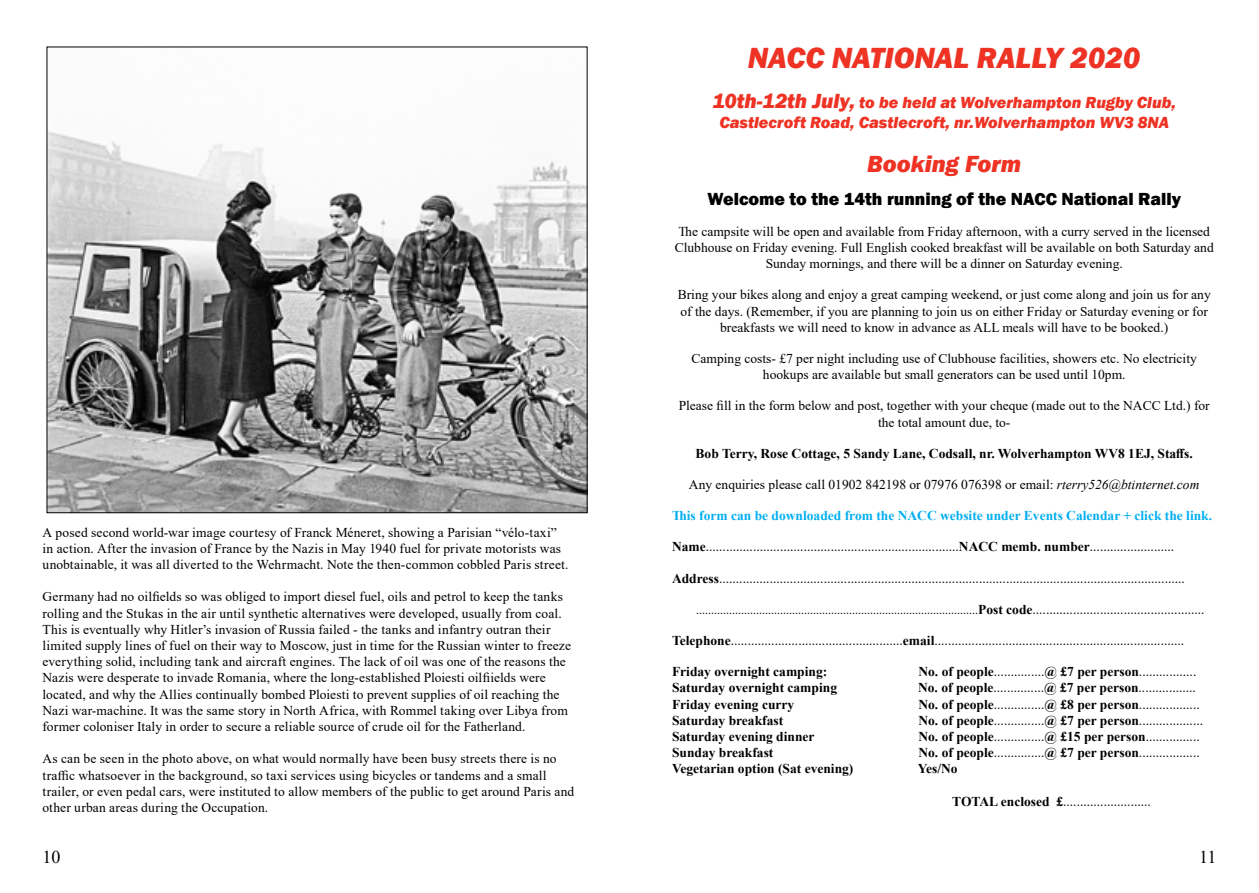
<style>
.page{position:relative;width:1259px;height:893px;background:#fff}
.page>*{position:absolute;margin:0;border:0;box-sizing:border-box;transform-origin:0 0}
.t1{font:italic 800 30px "Franklin Gothic";color:#ee3224}
.t2{font:italic 800 24px "Franklin Gothic";color:#ee3224}
.t3{font:800 18px "Franklin Gothic";color:#000}
.t4{font:18px "Times New Roman";color:#000}
.t5{font:italic 800 16.5px/19.8px "Franklin Gothic";color:#ee3224;text-align:center}
.t6{font:13.5px/16.2px "Times New Roman";color:#000;text-align:center}
.t7{font:700 13.5px "Times New Roman";color:#000}
.t8{font:700 13.5px "Times New Roman";color:#00aeef}
.t9{font:12px "Times New Roman";color:#000}
.s1{font-size:21px}
.s2{font-style:italic}
.s3{font-weight:700}
.s4{font-weight:700;font-size:13.5px}
.s5{font-size:13.5px}
</style>
<div class="page">
<img style="left:49px;top:131px;width:536px;height:380px">
<p class="t6" style="left:43px;top:524px;width:527px;text-align:left">A posed second world-war image courtesy of Franck Méneret, showing a Parisian “vélo-taxi” in action. After the invasion of France by the Nazis in May 1940 fuel for private motorists was unobtainable, it was all diverted to the Wehrmacht. Note the then-common cobbled Paris street.</p>
<p class="t6" style="left:43px;top:588px;width:530px;text-align:left">Germany had no oilfields so was obliged to import diesel fuel, oils and petrol to keep the tanks rolling and the Stukas in the air until synthetic alternatives were developed, usually from coal.<br>This is eventually why Hitler’s invasion of Russia failed - the tanks and infantry outran their limited supply lines of fuel on their way to Moscow, just in time for the Russian winter to freeze everything solid, including tank and aircraft engines. The lack of oil was one of the reasons the Nazis were desperate to invade Romania, where the long-established Ploiesti oilfiields were located, and why the Allies continually bombed Ploiesti to prevent supplies of oil reaching the Nazi war-machine. It was the same story in North Africa, with Rommel taking over Libya from former coloniser Italy in order to secure a reliable source of crude oil for the Fatherland.</p>
<p class="t6" style="left:43px;top:750px;width:533px;text-align:left">As can be seen in the photo above, on what would normally have been busy streets there is no traffic whatsoever in the background, so taxi services using bicycles or tandems and a small trailer, or even pedal cars, were instituted to allow members of the public to get around Paris and other urban areas during the Occupation.</p>
<h1 class="t1" style="left:748px;top:38px;width:394px">NACC NATIONAL RALLY 2020</h1>
<p class="t5" style="left:712px;top:93px;width:465px"><span class="s1">10th-12th July,</span> to be held at Wolverhampton Rugby Club,<br>Castlecroft Road, Castlecroft, nr.Wolverhampton WV3 8NA</p>
<h2 class="t2" style="left:867px;top:148px;width:155px">Booking Form</h2>
<h3 class="t3" style="left:707px;top:187px;width:475px">Welcome to the 14th running of the NACC National Rally</h3>
<p class="t6" style="left:675px;top:223px;width:540px">The campsite will be open and available from Friday afternoon, with a curry served in the licensed<br>Clubhouse on Friday evening. Full English cooked breakfast will be available on both Saturday and<br>Sunday mornings, and there will be a dinner on Saturday evening.</p>
<p class="t6" style="left:678px;top:286px;width:534px">Bring your bikes along and enjoy a great camping weekend, or just come along and join us for any of the days. (Remember, if you are planning to join us on either Friday or Saturday evening or for breakfasts we will need to know in advance as ALL meals will have to be booked.)</p>
<p class="t6" style="left:691px;top:350px;width:507px">Camping costs- £7 per night including use of Clubhouse facilities, showers etc. No electricity hookups are available but small generators can be used until 10pm.</p>
<p class="t6" style="left:678px;top:397px;width:532px">Please fill in the form below and post, together with your cheque (made out to the NACC Ltd.) for the total amount due, to-</p>
<p class="t7" style="left:695px;top:444px;width:499px">Bob Terry, Rose Cottage, 5 Sandy Lane, Codsall, nr. Wolverhampton WV8 1EJ, Staffs.</p>
<p class="t6" style="left:689px;top:476px;width:512px">Any enquiries please call 01902 842198 or 07976 076398 or email: <span class="s2">rterry526@btinternet.com</span></p>
<p class="t8" style="left:672px;top:506px;width:542px">This form can be downloaded from the NACC website under Events Calendar + click the link.</p>
<p class="t6" style="left:672px;top:538px;width:504px"><span class="s3">Name</span>...........................................................................<span class="s3">NACC memb. number</span>.........................</p>
<p class="t6" style="left:672px;top:570px;width:514px"><span class="s3">Address</span>..........................................................................................................................................</p>
<p class="t9" style="left:696px;top:601px;width:510px">..............................................................................................<span class="s4">Post code</span><span class="s5">...................................................</span></p>
<p class="t6" style="left:672px;top:632px;width:514px"><span class="s3">Telephone</span>...................................................<span class="s3">email</span>..........................................................................</p>
<p class="t7" style="left:672px;top:662px;width:157px">Friday overnight camping:</p>
<p class="t6" style="left:918px;top:663px;width:279px"><span class="s3">No. of people</span>...............<span class="s3">@ £7 per person</span>.................</p>
<p class="t7" style="left:672px;top:678px;width:167px">Saturday overnight camping</p>
<p class="t6" style="left:918px;top:679px;width:279px"><span class="s3">No. of people</span>...............<span class="s3">@ £7 per person</span>.................</p>
<p class="t7" style="left:672px;top:694px;width:124px">Friday evening curry</p>
<p class="t6" style="left:918px;top:696px;width:283px"><span class="s3">No. of people</span>...............<span class="s3">@ £8 per person</span>..................</p>
<p class="t7" style="left:672px;top:711px;width:113px">Saturday breakfast</p>
<p class="t6" style="left:918px;top:712px;width:286px"><span class="s3">No. of people</span>...............<span class="s3">@ £7 per person</span>...................</p>
<p class="t7" style="left:672px;top:727px;width:144px">Saturday evening dinner</p>
<p class="t6" style="left:918px;top:728px;width:283px"><span class="s3">No. of people</span>...............<span class="s3">@ £15 per person</span>................</p>
<p class="t7" style="left:672px;top:743px;width:103px">Sunday breakfast</p>
<p class="t6" style="left:918px;top:744px;width:283px"><span class="s3">No. of people</span>...............<span class="s3">@ £7 per person</span>..................</p>
<p class="t7" style="left:672px;top:759px;width:183px">Vegetarian option (Sat evening)</p>
<p class="t7" style="left:918px;top:759px;width:41px">Yes/No</p>
<p class="t6" style="left:952px;top:793px;width:200px"><span class="s3">TOTAL enclosed £</span>..........................</p>
<h3 class="t4" style="left:43px;top:844px;width:19px">10</h3>
<h3 class="t4" style="left:1199px;top:844px;width:19px">11</h3>
</div>
